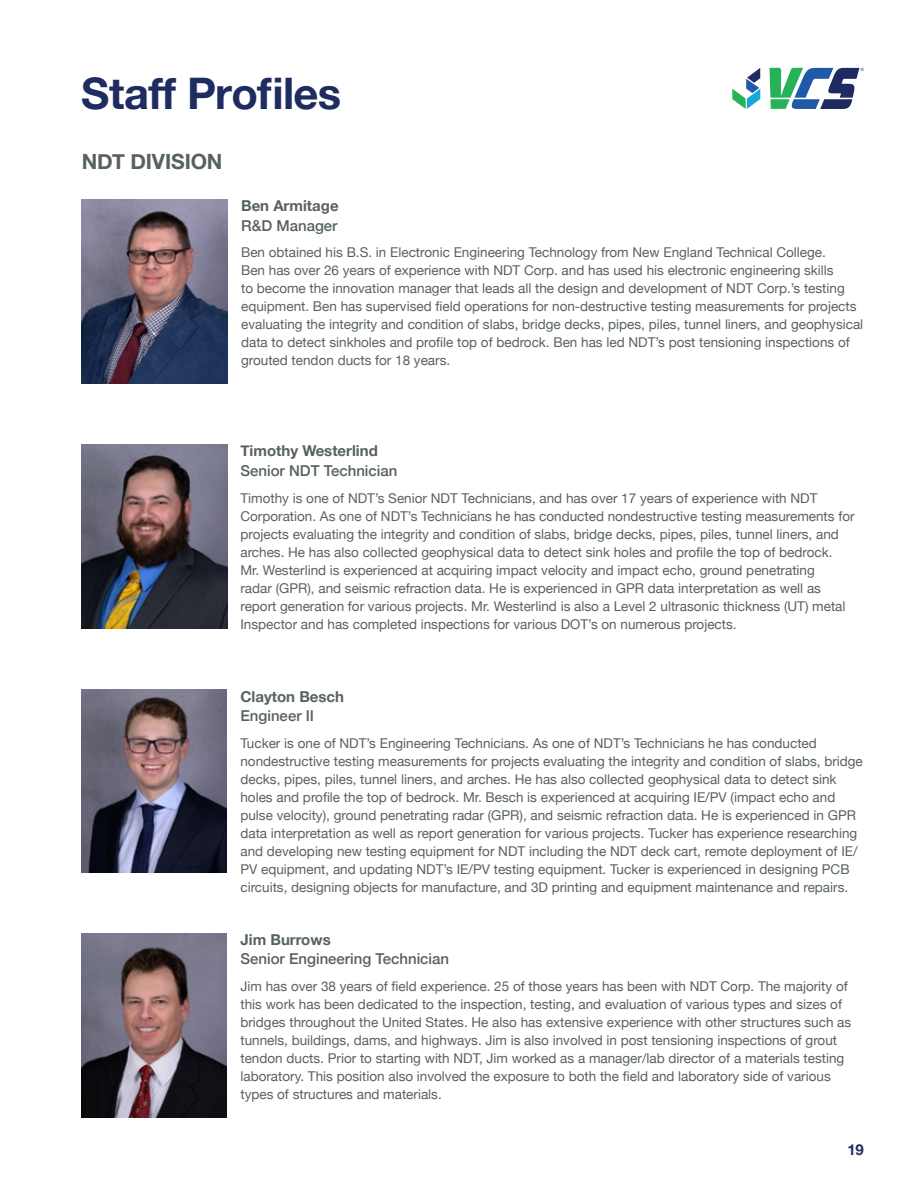
<style>
.page{position:relative;width:918px;height:1188px;background:#fff}
.page>*{position:absolute;margin:0;border:0;box-sizing:border-box;transform-origin:0 0}
.t1{font:700 43.5px "Helvetica Neue";letter-spacing:-.015em;color:#1f2c60}
.t2{font:700 21px "Helvetica Neue";letter-spacing:-.01em;color:#586161}
.Bullets{font:500 15px/19.5px "Helvetica Neue";color:#586161}
.Bullets-2{font:700 15px/19.5px "Helvetica Neue";color:#586161}
.t3{font:700 15px "Helvetica Neue";color:#1f2c60}
.Bullets-3{font:13.5px/18px "Helvetica Neue";color:#586161}
.s1{font-weight:500}
.s2{font-weight:700}
</style>
<div class="page">
<img style="left:81px;top:199px;width:147px;height:184px">
<img style="left:81px;top:445px;width:147px;height:184px">
<img style="left:81px;top:689px;width:146px;height:184px">
<img style="left:81px;top:933px;width:146px;height:185px">
<svg style="left:769px;top:68px;width:95px;height:41px"></svg>
<svg style="left:732px;top:68px;width:28px;height:41px"></svg>
<p class="t1" style="left:81px;top:59px;width:262px">Staff Profiles</p>
<h5 class="t2" style="left:82px;top:145px;width:142px">NDT DIVISION</h5>
<p class="Bullets-2" style="left:241px;top:196px;width:99px">Ben Armitage<br><span class="s1">R&amp;D Manager</span></p>
<p class="Bullets-3" style="left:241px;top:244px;width:624px">Ben obtained his B.S. in Electronic Engineering Technology from New England Technical College.<br>Ben has over 26 years of experience with NDT Corp. and has used his electronic engineering skills<br>to become the innovation manager that leads all the design and development of NDT Corp.’s testing equipment. Ben has supervised field operations for non-destructive testing measurements for projects evaluating the integrity and condition of slabs, bridge decks, pipes, piles, tunnel liners, and geophysical data to detect sinkholes and profile top of bedrock. Ben has led NDT’s post tensioning inspections of grouted tendon ducts for 18 years.</p>
<p class="Bullets" style="left:240px;top:440px;width:159px"><span class="s2">Timothy Westerlind<br></span>Senior NDT Technician</p>
<p class="Bullets-3" style="left:240px;top:489px;width:616px">Timothy is one of NDT’s Senior NDT Technicians, and has over 17 years of experience with NDT Corporation. As one of NDT’s Technicians he has conducted nondestructive testing measurements for projects evaluating the integrity and condition of slabs, bridge decks, pipes, piles, tunnel liners, and arches. He has also collected geophysical data to detect sink holes and profile the top of bedrock.<br>Mr. Westerlind is experienced at acquiring impact velocity and impact echo, ground penetrating<br>radar (GPR), and seismic refraction data. He is experienced in GPR data interpretation as well as report generation for various projects. Mr. Westerlind is also a Level 2 ultrasonic thickness (UT) metal Inspector and has completed inspections for various DOT’s on numerous projects.</p>
<p class="Bullets-2" style="left:240px;top:687px;width:105px">Clayton Besch<br><span class="s1">Engineer II</span></p>
<p class="Bullets-3" style="left:240px;top:735px;width:624px">Tucker is one of NDT’s Engineering Technicians. As one of NDT’s Technicians he has conducted nondestructive testing measurements for projects evaluating the integrity and condition of slabs, bridge decks, pipes, piles, tunnel liners, and arches. He has also collected geophysical data to detect sink holes and profile the top of bedrock. Mr. Besch is experienced at acquiring IE/PV (impact echo and pulse velocity), ground penetrating radar (GPR), and seismic refraction data. He is experienced in GPR data interpretation as well as report generation for various projects. Tucker has experience researching and developing new testing equipment for NDT including the NDT deck cart, remote deployment of IE/ PV equipment, and updating NDT’s IE/PV testing equipment. Tucker is experienced in designing PCB circuits, designing objects for manufacture, and 3D printing and equipment maintenance and repairs.</p>
<p class="Bullets" style="left:240px;top:929px;width:210px"><span class="s2">Jim Burrows<br></span>Senior Engineering Technician</p>
<p class="Bullets-3" style="left:240px;top:978px;width:612px">Jim has over 38 years of field experience. 25 of those years has been with NDT Corp. The majority of this work has been dedicated to the inspection, testing, and evaluation of various types and sizes of bridges throughout the United States. He also has extensive experience with other structures such as tunnels, buildings, dams, and highways. Jim is also involved in post tensioning inspections of grout tendon ducts. Prior to starting with NDT, Jim worked as a manager/lab director of a materials testing laboratory. This position also involved the exposure to both the field and laboratory side of various types of structures and materials.</p>
<p class="t3" style="left:848px;top:1138px;width:18px">19</p>
</div>
